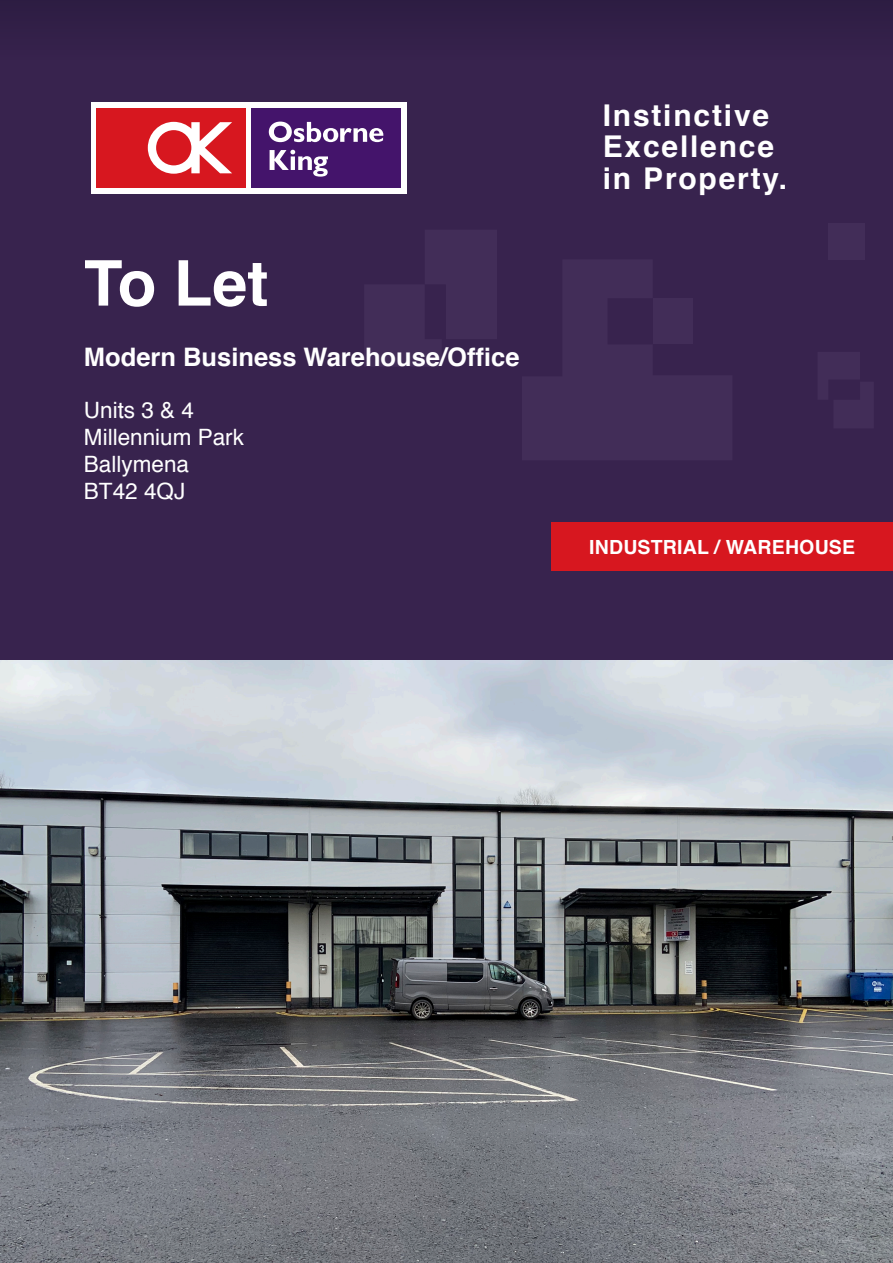
<style>
.page{position:relative;width:893px;height:1263px;background:#fff}
.page>*{position:absolute;margin:0;border:0;box-sizing:border-box;transform-origin:0 0}
.t1{font:700 63px "Helvetica";color:#fff}
.t2{font:700 30px/31.5px "Helvetica";letter-spacing:.06em;color:#fff}
.t3{font:700 25.5px "Helvetica";color:#fff}
.Address_Front{font:22.5px "Helvetica";color:#fff}
.Property_Type{font:700 19.5px "Helvetica";letter-spacing:.01em;color:#fff}
</style>
<div class="page">
<div style="left:0;top:0;width:893px;height:660px;background:#38234e"></div>
<div style="left:91px;top:102px;width:316px;height:91px;background:#fff"></div>
<div style="left:251px;top:108px;width:150px;height:79px;background:#44146b"></div>
<svg style="left:270px;top:150px;width:58px;height:27px"></svg>
<svg style="left:269px;top:122px;width:114px;height:20px"></svg>
<div style="left:97px;top:108px;width:149px;height:79px;background:#d7171f"></div>
<svg style="left:148px;top:122px;width:84px;height:52px"></svg>
<div style="left:654px;top:298px;width:39px;height:45px;background:#422d58"></div>
<div style="left:828px;top:223px;width:37px;height:36px;background:#422d58"></div>
<img style="left:0;top:660px;width:892px;height:603px">
<div style="left:551px;top:522px;width:342px;height:48px;background:#d7171f"></div>
<h1 class="t1" style="left:84px;top:233px;width:186px">To Let</h1>
<h2 class="t3" style="left:84px;top:336px;width:437px">Modern Business Warehouse/Office</h2>
<p class="Address_Front" style="left:84px;top:393px;width:112px">Units 3 &amp; 4</p>
<p class="Address_Front" style="left:84px;top:420px;width:162px">Millennium Park</p>
<p class="Address_Front" style="left:84px;top:447px;width:107px">Ballymena</p>
<p class="Address_Front" style="left:84px;top:474px;width:103px">BT42 4QJ</p>
<h2 class="t2" style="left:603px;top:100px;width:186px">Instinctive<br>Excellence in Property.</h2>
<p class="Property_Type" style="left:589px;top:531px;width:267px">INDUSTRIAL / WAREHOUSE</p>
</div>
